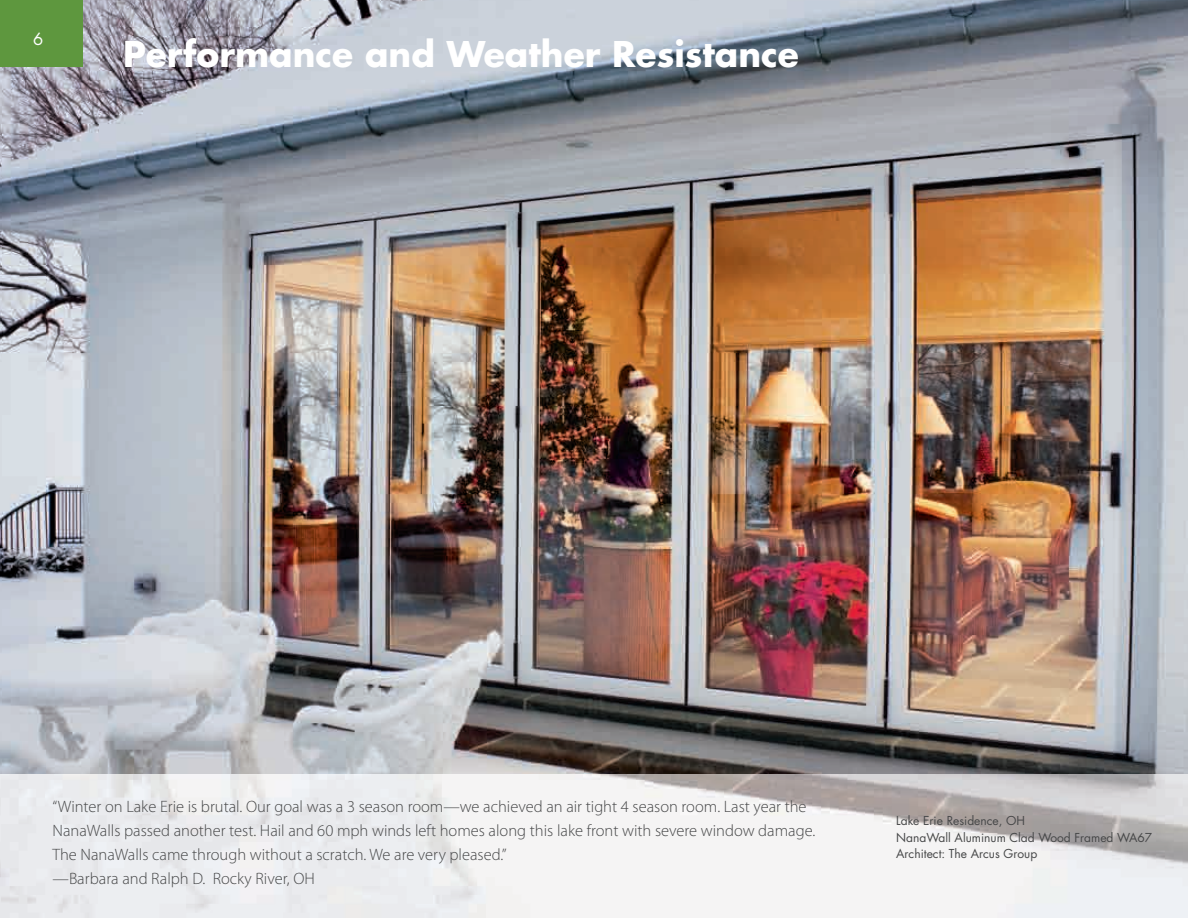
<style>
.page{position:relative;width:1188px;height:918px;background:#fff}
.page>*{position:absolute;margin:0;border:0;box-sizing:border-box;transform-origin:0 0}
.t1{font:700 34.5px "Futura";color:#fff}
.t2{font:300 16.5px/24px "Myriad Pro";color:#464748}
.t3{font:16.5px "Futura";color:#fff}
.t4{font:12px/16.5px "Futura";color:#464748}
</style>
<div class="page">
<img style="left:0;top:0;width:1188px;height:774px">
<div style="left:0;top:0;width:83px;height:67px;background:#5e973e"></div>
<p class="t3" style="left:33px;top:27px;width:12px">6</p>
<h1 class="t1" style="left:123px;top:30px;width:677px">Performance and Weather Resistance</h1>
<p class="t2" style="left:52px;top:794px;width:764px">“Winter on Lake Erie is brutal. Our goal was a 3 season room—we achieved an air tight 4 season room. Last year the NanaWalls passed another test. Hail and 60 mph winds left homes along this lake front with severe window damage.<br>The NanaWalls came through without a scratch. We are very pleased.”<br>—Barbara and Ralph D. Rocky River, OH</p>
<p class="t4" style="left:896px;top:813px;width:258px">Lake Erie Residence, OH<br>NanaWall Aluminum Clad Wood Framed WA67<br>Architect: The Arcus Group</p>
</div>
